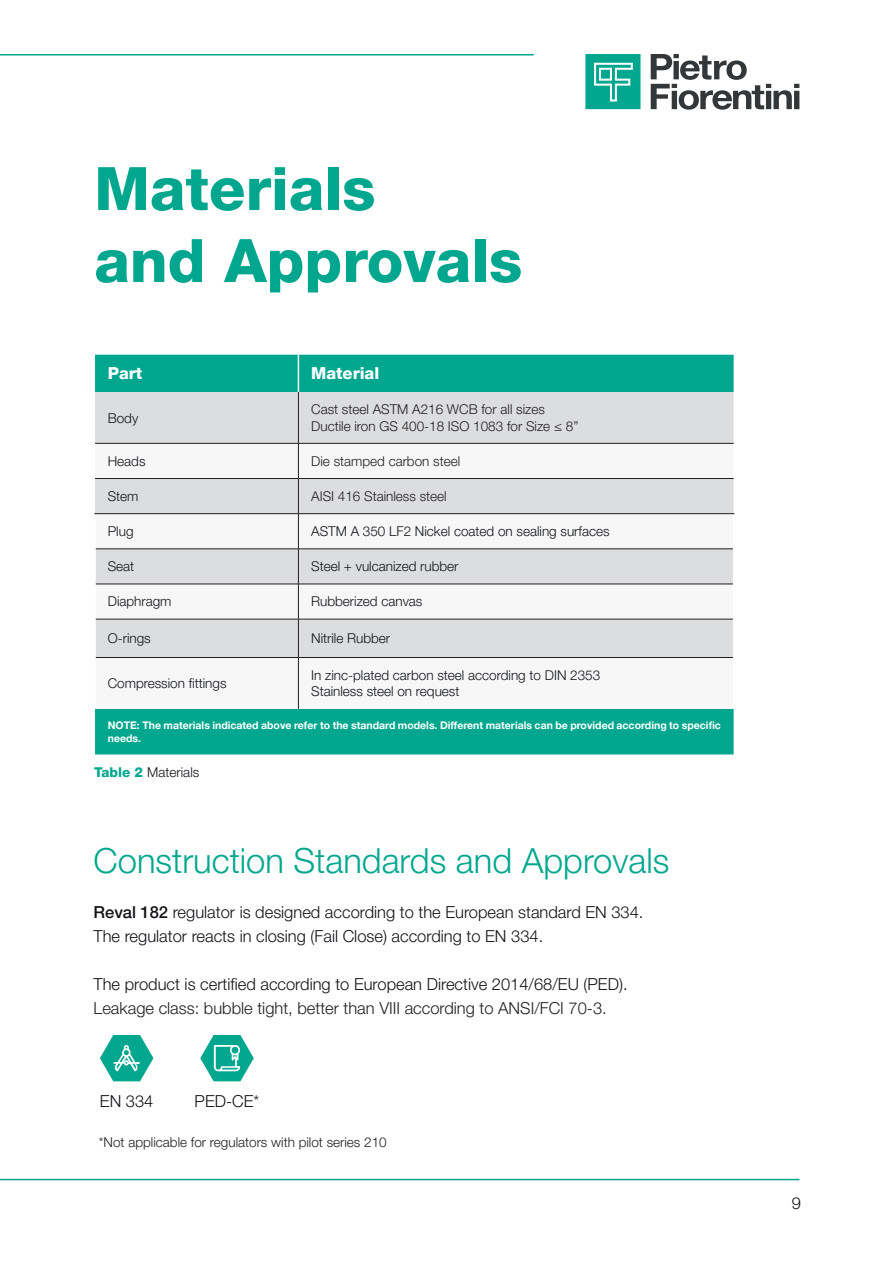
<style>
.page{position:relative;width:893px;height:1263px;background:#fff}
.page>*{position:absolute;margin:0;border:0;box-sizing:border-box;transform-origin:0 0}
.Titolo_Capitolo{font:800 60px/72px "Helvetica Neue LT Pro";color:#00a78e}
.Titoletto{font:300 34.5px "Helvetica Neue LT Pro";color:#00a78e}
.Testo{font:300 16.5px "Helvetica Neue LT Pro";color:#121418}
.Testo-2{font:300 16.5px "Helvetica Neue LT Pro";color:#231f20}
.titoli_tabella_bianco{font:800 16.5px "Helvetica Neue LT Pro";color:#fff}
.bullet_non_puntato{font:300 16.5px "Helvetica Neue LT Pro";color:#121418}
.testo_tabella{font:300 13.5px "Helvetica Neue LT Pro";color:#121418}
.testo_tabella-2{font:300 13.5px "Helvetica Neue LT Pro";color:#231f20}
.testo_tabella-3{font:700 10.5px/12.6px "Helvetica Neue LT Pro";color:#fff}
.s1{font-weight:800;color:#00a78e}
.s2{font-weight:500}
</style>
<div class="page">
<hr style="left:0;top:54px;width:534px;height:2px;background:#00a78e">
<hr style="left:0;top:1179px;width:799px;height:1px;background:#00a78e">
<svg style="left:651px;top:54px;width:148px;height:56px"></svg>
<svg style="left:585px;top:54px;width:55px;height:55px;background:#27b49f"></svg>
<div style="left:95px;top:355px;width:639px;height:399px;background:#00a78e"></div>
<div style="left:95px;top:392px;width:639px;height:51px;background:#dcdddf"></div>
<svg style="left:95px;top:444px;width:639px;height:265px"></svg>
<hr style="left:298px;top:355px;width:1px;height:37px;background:#fff">
<hr style="left:94px;top:514px;width:2px;height:35px;background:#fff">
<hr style="left:733px;top:514px;width:1px;height:35px;background:#fff">
<hr style="left:94px;top:549px;width:2px;height:35px;background:#fff">
<hr style="left:733px;top:549px;width:1px;height:35px;background:#fff">
<hr style="left:94px;top:584px;width:2px;height:35px;background:#fff">
<hr style="left:733px;top:584px;width:1px;height:35px;background:#fff">
<hr style="left:94px;top:619px;width:2px;height:38px;background:#fff">
<hr style="left:733px;top:619px;width:1px;height:38px;background:#fff">
<hr style="left:94px;top:657px;width:2px;height:52px;background:#fff">
<hr style="left:733px;top:657px;width:1px;height:52px;background:#fff">
<hr style="left:298px;top:392px;width:1px;height:51px;background:#231f20">
<hr style="left:95px;top:443px;width:203px;height:1px;background:#231f20">
<hr style="left:298px;top:443px;width:436px;height:1px;background:#231f20">
<hr style="left:298px;top:443px;width:1px;height:35px;background:#231f20">
<hr style="left:95px;top:478px;width:203px;height:1px;background:#231f20">
<hr style="left:298px;top:478px;width:436px;height:1px;background:#231f20">
<hr style="left:298px;top:479px;width:1px;height:34px;background:#231f20">
<hr style="left:94px;top:513px;width:204px;height:1px;background:#231f20">
<hr style="left:298px;top:513px;width:436px;height:1px;background:#231f20">
<hr style="left:298px;top:514px;width:1px;height:35px;background:#231f20">
<hr style="left:96px;top:549px;width:202px;height:1px;background:#231f20">
<hr style="left:298px;top:549px;width:435px;height:1px;background:#231f20">
<hr style="left:298px;top:549px;width:1px;height:35px;background:#231f20">
<hr style="left:96px;top:584px;width:202px;height:1px;background:#231f20">
<hr style="left:298px;top:584px;width:435px;height:1px;background:#231f20">
<hr style="left:298px;top:584px;width:1px;height:35px;background:#231f20">
<hr style="left:96px;top:619px;width:202px;height:1px;background:#231f20">
<hr style="left:298px;top:619px;width:435px;height:1px;background:#231f20">
<hr style="left:298px;top:619px;width:1px;height:38px;background:#231f20">
<hr style="left:96px;top:657px;width:202px;height:1px;background:#231f20">
<hr style="left:298px;top:657px;width:435px;height:1px;background:#231f20">
<hr style="left:298px;top:658px;width:1px;height:51px;background:#231f20">
<svg style="left:100px;top:1035px;width:53px;height:46px"></svg>
<svg style="left:200px;top:1035px;width:54px;height:46px"></svg>
<p class="Titolo_Capitolo" style="left:94px;top:153px;width:429px">Materials<br>and Approvals</p>
<p class="titoli_tabella_bianco" style="left:108px;top:364px;width:36px">Part</p>
<p class="titoli_tabella_bianco" style="left:311px;top:364px;width:70px">Material</p>
<p class="testo_tabella" style="left:108px;top:409px;width:32px">Body</p>
<p class="testo_tabella-2" style="left:311px;top:401px;width:235px">Cast steel ASTM A216 WCB for all sizes</p>
<p class="testo_tabella-2" style="left:311px;top:417px;width:269px">Ductile iron GS 400-18 ISO 1083 for Size ≤ 8”</p>
<p class="testo_tabella" style="left:108px;top:453px;width:39px">Heads</p>
<p class="testo_tabella-2" style="left:311px;top:453px;width:151px">Die stamped carbon steel</p>
<p class="testo_tabella" style="left:108px;top:488px;width:32px">Stem</p>
<p class="testo_tabella-2" style="left:311px;top:488px;width:137px">AISI 416 Stainless steel</p>
<p class="testo_tabella" style="left:108px;top:523px;width:27px">Plug</p>
<p class="testo_tabella" style="left:311px;top:523px;width:300px">ASTM A 350 LF2 Nickel coated on sealing surfaces</p>
<p class="testo_tabella" style="left:108px;top:558px;width:28px">Seat</p>
<p class="testo_tabella" style="left:311px;top:558px;width:149px">Steel + vulcanized rubber</p>
<p class="testo_tabella" style="left:108px;top:593px;width:65px">Diaphragm</p>
<p class="testo_tabella" style="left:311px;top:593px;width:113px">Rubberized canvas</p>
<p class="testo_tabella" style="left:108px;top:630px;width:44px">O-rings</p>
<p class="testo_tabella" style="left:311px;top:630px;width:81px">Nitrile Rubber</p>
<p class="testo_tabella" style="left:108px;top:675px;width:120px">Compression fittings</p>
<p class="testo_tabella" style="left:311px;top:667px;width:291px">In zinc-plated carbon steel according to DIN 2353</p>
<p class="testo_tabella" style="left:311px;top:683px;width:150px">Stainless steel on request</p>
<p class="testo_tabella-3" style="left:108px;top:719px;width:615px">NOTE: The materials indicated above refer to the standard models. Different materials can be provided according to specific needs.</p>
<p class="testo_tabella" style="left:94px;top:764px;width:107px"><span class="s1">Table 2</span> Materials</p>
<p class="Titoletto" style="left:94px;top:839px;width:577px">Construction Standards and Approvals</p>
<p class="Testo" style="left:94px;top:902px;width:551px"><span class="s2">Reval 182</span> regulator is designed according to the European standard EN 334.</p>
<p class="Testo" style="left:94px;top:926px;width:451px">The regulator reacts in closing (Fail Close) according to EN 334.</p>
<p class="Testo" style="left:94px;top:974px;width:536px">The product is certified according to European Directive 2014/68/EU (PED).</p>
<p class="Testo-2" style="left:94px;top:998px;width:515px">Leakage class: bubble tight, better than VIII according to ANSI/FCI 70-3.</p>
<p class="bullet_non_puntato" style="left:100px;top:1091px;width:55px">EN 334</p>
<p class="bullet_non_puntato" style="left:195px;top:1091px;width:66px">PED-CE*</p>
<p class="testo_tabella-2" style="left:99px;top:1134px;width:289px">*Not applicable for regulators with pilot series 210</p>
<p class="Testo" style="left:792px;top:1193px;width:11px">9</p>
</div>
